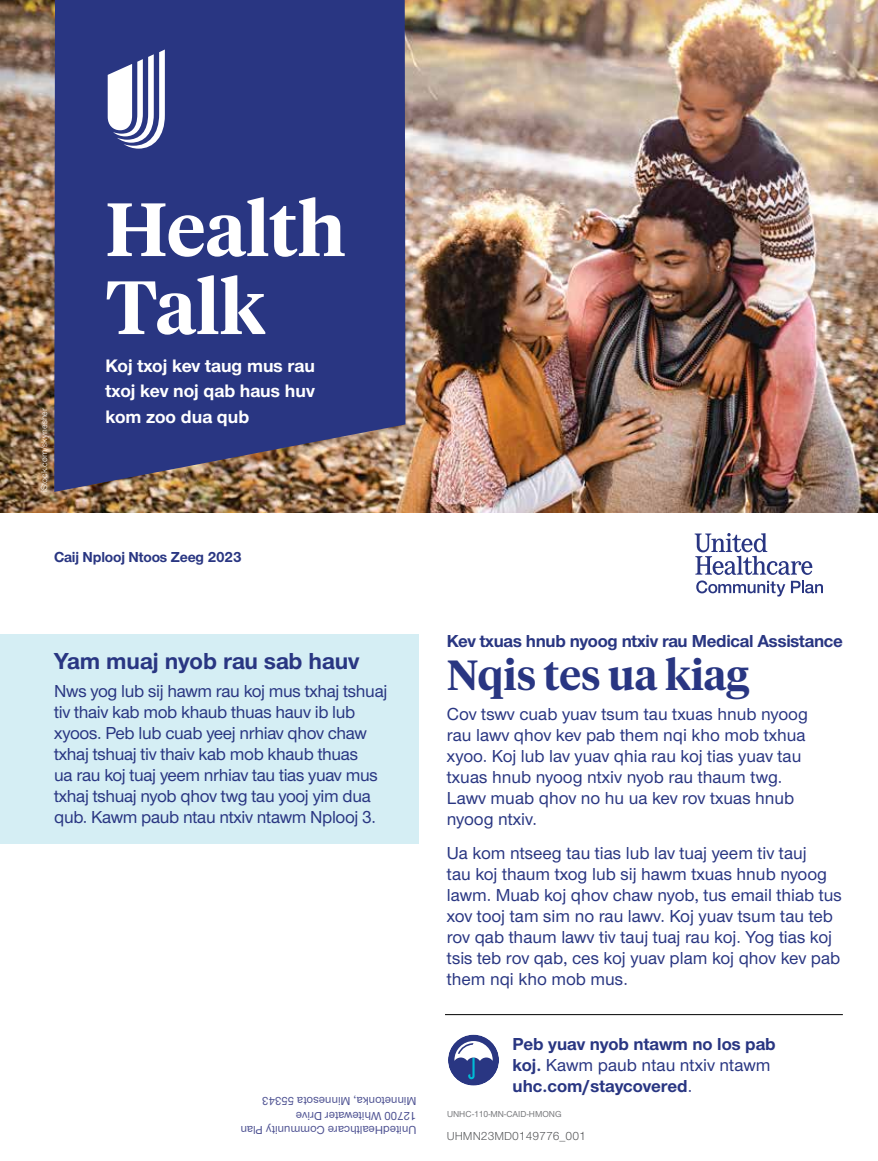
<style>
.page{position:relative;width:878px;height:1161px;background:#fff}
.page>*{position:absolute;margin:0;border:0;box-sizing:border-box;transform-origin:0 0}
.t1{font:600 75px/78px "UHC Serif Headline";color:#fff}
.Hed_serif_secondary_AMC{font:600 42px "UHC Serif Headline";color:#293682}
.Sidebar_head_AMC{font:700 24px "UHC Sans";color:#293682}
.t2{font:700 18.75px/25.5px "UHC Sans";color:#fff;text-align:justify}
.Sans_no_indent_AMC{font:500 18px/21px "UHC Sans";letter-spacing:-.005em;color:#293682}
.CTA_new_AMC{font:700 18px/21px "UHC Sans";color:#293682}
.tag_category_AMC{font:700 18px "UHC Sans";letter-spacing:-.015em;color:#293682}
.t3{font:700 15px "UHC Sans";letter-spacing:-.01em;color:#293682}
.t4{font:500 12px "UHC Sans";color:#4e5292}
.t5{font:12px "UHC Sans";color:#58595b}
.t6{font:500 9px "UHC Sans";color:#797a7d}
.Legal_language_AMC{font:9px "UHC Sans";color:#fff}
.s1{font-weight:500}
</style>
<div class="page">
<svg style="left:694px;top:533px;width:129px;height:64px"></svg>
<div style="left:0;top:634px;width:418px;height:210px;background:#d5eef4"></div>
<img style="left:0;top:0;width:878px;height:513px">
<svg style="left:54px;top:0;width:351px;height:492px;background:#313b7f"></svg>
<svg style="left:108px;top:50px;width:57px;height:99px"></svg>
<hr style="left:445px;top:1014px;width:397px;height:1px;background:#000">
<div style="left:448px;top:1035px;width:51px;height:51px;background:#293682;border-radius:50%"></div>
<svg style="left:454px;top:1041px;width:38px;height:38px"></svg>
<p class="Legal_language_AMC" style="left:38px;top:492px;width:85px;rotate:-90deg">iStock.com/skynesher</p>
<p class="t1" style="left:106px;top:187px;width:241px">Health<br>Talk</p>
<p class="t2" style="left:106px;top:352px;width:211px">Koj txoj kev taug mus rau txoj kev noj qab haus huv kom zoo dua qub</p>
<p class="t3" style="left:54px;top:547px;width:189px">Caij Nplooj Ntoos Zeeg 2023</p>
<p class="Sidebar_head_AMC" style="left:54px;top:645px;width:307px">Yam muaj nyob rau sab hauv</p>
<p class="Sans_no_indent_AMC" style="left:54px;top:680px;width:334px">Nws yog lub sij hawm rau koj mus txhaj tshuaj tiv thaiv kab mob khaub thuas hauv ib lub xyoos. Peb lub cuab yeej nrhiav qhov chaw txhaj tshuaj tiv thaiv kab mob khaub thuas<br>ua rau koj tuaj yeem nrhiav tau tias yuav mus txhaj tshuaj nyob qhov twg tau yooj yim dua qub. Kawm paub ntau ntxiv ntawm Nplooj 3.</p>
<p class="t4" style="left:416px;top:1109px;width:156px;rotate:-180deg">Minnetonka, Minnesota 55343</p>
<p class="t4" style="left:416px;top:1124px;width:122px;rotate:-180deg">12700 Whitewater Drive</p>
<p class="t4" style="left:416px;top:1138px;width:177px;rotate:-180deg">UnitedHealthcare Community Plan</p>
<p class="tag_category_AMC" style="left:447px;top:628px;width:397px">Kev txuas hnub nyoog ntxiv rau Medical Assistance</p>
<p class="Hed_serif_secondary_AMC" style="left:447px;top:646px;width:304px">Nqis tes ua kiag</p>
<p class="Sans_no_indent_AMC" style="left:447px;top:702px;width:362px">Cov tswv cuab yuav tsum tau txuas hnub nyoog rau lawv qhov kev pab them nqi kho mob txhua xyoo. Koj lub lav yuav qhia rau koj tias yuav tau txuas hnub nyoog ntxiv nyob rau thaum twg.<br>Lawv muab qhov no hu ua kev rov txuas hnub nyoog ntxiv.</p>
<p class="Sans_no_indent_AMC" style="left:447px;top:842px;width:396px">Ua kom ntseeg tau tias lub lav tuaj yeem tiv tauj<br>tau koj thaum txog lub sij hawm txuas hnub nyoog lawm. Muab koj qhov chaw nyob, tus email thiab tus xov tooj tam sim no rau lawv. Koj yuav tsum tau teb rov qab thaum lawv tiv tauj tuaj rau koj. Yog tias koj tsis teb rov qab, ces koj yuav plam koj qhov kev pab them nqi kho mob mus.</p>
<p class="CTA_new_AMC" style="left:512px;top:1033px;width:265px">Peb yuav nyob ntawm no los pab koj. <span class="s1">Kawm paub ntau ntxiv ntawm </span>uhc.com/staycovered<span class="s1">.</span></p>
<p class="t6" style="left:447px;top:1108px;width:116px">UNHC-110-MN-CAID-HMONG</p>
<p class="t5" style="left:447px;top:1128px;width:141px">UHMN23MD0149776_001</p>
</div>
